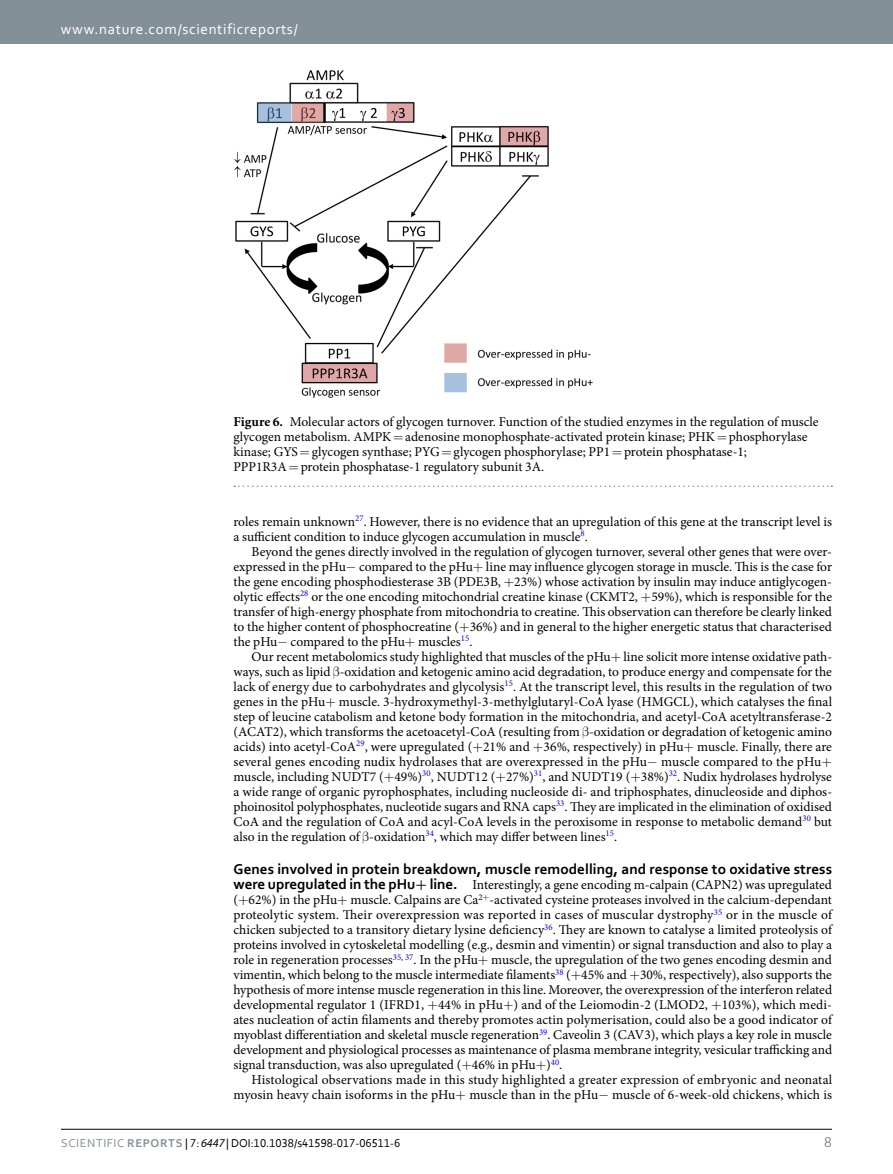
<style>
.page{position:relative;width:893px;height:1174px;background:#fff}
.page>*{position:absolute;margin:0;border:0;box-sizing:border-box;transform-origin:0 0}
.t1{font:15px "Corbel Bold 2";letter-spacing:.01em;color:#000}
.t2{font:15px "Corbel 2";letter-spacing:.045em;color:#fff}
.t3{font:15px "Corbel 2";color:#839097}
.t4{font:13.5px/15px "Minion Pro";color:#000}
.t5{font:12px "Corbel";color:#000}
.s1{font-weight:700}
.s2{font-family:"Corbel Bold 2";font-size:15px}
.s3{font-family:"Corbel 2";color:#839097}
.s4{font-family:"Corbel Bold 2";color:#839097}
.s5{font-family:"Myriad Pro";font-style:italic}
</style>
<div class="page">
<div style="left:0;top:0;width:893px;height:43px;background:#839097"></div>
<hr style="left:61px;top:1129px;width:771px;height:1px;background:#000">
<img style="left:234px;top:70px;width:359px;height:328px">
<svg style="left:234px;top:485px;width:598px;height:2px"></svg>
<p class="t2" style="left:61px;top:19px;width:238px">www.nature.com/scientificreports/</p>
<p class="t4" style="left:233px;top:414px;width:587px"><span class="s1">Figure 6.</span> Molecular actors of glycogen turnover. Function of the studied enzymes in the regulation of muscle glycogen metabolism. AMPK adenosine monophosphate-activated protein kinase; PHK phosphorylase kinase; GYS glycogen synthase; PYG glycogen phosphorylase; PP1 protein phosphatase-1;<br>PPP1R3A protein phosphatase-1 regulatory subunit 3A.</p>
<p class="t4" style="left:233px;top:514px;width:600px">roles remain unknown<sup>27</sup>. However, there is no evidence that an upregulation of this gene at the transcript level is a sufficient condition to induce glycogen accumulation in muscle<sup>8</sup>.</p>
<p class="t4" style="left:233px;top:544px;width:600px;text-align:justify;text-indent:18px">Beyond the genes directly involved in the regulation of glycogen turnover, several other genes that were over&shy;expressed in the pHu− compared to the pHu line may influence glycogen storage in muscle. This is the case for the gene encoding phosphodiesterase 3B (PDE3B, 23%) whose activation by insulin may induce antiglycogen&shy;olytic effects<sup>28</sup> or the one encoding mitochondrial creatine kinase (CKMT2, 59%), which is responsible for the transfer of high-energy phosphate from mitochondria to creatine. This observation can therefore be clearly linked to the higher content of phosphocreatine ( 36%) and in general to the higher energetic status that characterised the pHu− compared to the pHu muscles<sup>15</sup>.</p>
<p class="t4" style="left:233px;top:649px;width:600px;text-indent:18px">Our recent metabolomics study highlighted that muscles of the pHu line solicit more intense oxidative path&shy;ways, such as lipid -oxidation and ketogenic amino acid degradation, to produce energy and compensate for the lack of energy due to carbohydrates and glycolysis<sup>15</sup>. At the transcript level, this results in the regulation of two genes in the pHu muscle. 3-hydroxymethyl-3-methylglutaryl-CoA lyase (HMGCL), which catalyses the final step of leucine catabolism and ketone body formation in the mitochondria, and acetyl-CoA acetyltransferase-2 (ACAT2), which transforms the acetoacetyl-CoA (resulting from -oxidation or degradation of ketogenic amino acids) into acetyl-CoA<sup>29</sup>, were upregulated ( 21% and 36%, respectively) in pHu muscle. Finally, there are several genes encoding nudix hydrolases that are overexpressed in the pHu− muscle compared to the pHu muscle, including NUDT7 ( 49%)<sup>30</sup>, NUDT12 ( 27%)<sup>31</sup>, and NUDT19 ( 38%)<sup>32</sup>. Nudix hydrolases hydrolyse a wide range of organic pyrophosphates, including nucleoside di- and triphosphates, dinucleoside and diphos&shy;phoinositol polyphosphates, nucleotide sugars and RNA caps<sup>33</sup>. They are implicated in the elimination of oxidised CoA and the regulation of CoA and acyl-CoA levels in the peroxisome in response to metabolic demand<sup>30</sup> but also in the regulation of -oxidation<sup>34</sup>, which may differ between lines<sup>15</sup>.</p>
<p class="t1" style="left:233px;top:859px;width:600px">Genes involved in protein breakdown, muscle remodelling, and response to oxidative stress</p>
<p class="t4" style="left:233px;top:877px;width:600px;text-align:justify"><span class="s2">were upregulated in the pHu line.</span> Interestingly, a gene encoding m-calpain (CAPN2) was upregulated ( 62%) in the pHu muscle. Calpains are Ca<sup>2</sup> -activated cysteine proteases involved in the calcium-dependant proteolytic system. Their overexpression was reported in cases of muscular dystrophy<sup>35</sup> or in the muscle of chicken subjected to a transitory dietary lysine deficiency<sup>36</sup>. They are known to catalyse a limited proteolysis of proteins involved in cytoskeletal modelling (e.g., desmin and vimentin) or signal transduction and also to play a role in regeneration processes<sup>35</sup><sup>,</sup> <sup>37</sup>. In the pHu muscle, the upregulation of the two genes encoding desmin and vimentin, which belong to the muscle intermediate filaments<sup>38</sup> ( 45% and 30%, respectively), also supports the hypothesis of more intense muscle regeneration in this line. Moreover, the overexpression of the interferon related developmental regulator 1 (IFRD1, 44% in pHu ) and of the Leiomodin-2 (LMOD2, 103%), which medi&shy;ates nucleation of actin filaments and thereby promotes actin polymerisation, could also be a good indicator of myoblast differentiation and skeletal muscle regeneration<sup>39</sup>. Caveolin 3 (CAV3), which plays a key role in muscle development and physiological processes as maintenance of plasma membrane integrity, vesicular trafficking and signal transduction, was also upregulated ( 46% in pHu )<sup>40</sup>.</p>
<p class="t4" style="left:233px;top:1072px;width:600px;text-align:right">Histological observations made in this study highlighted a greater expression of embryonic and neonatal myosin heavy chain isoforms in the pHu muscle than in the pHu− muscle of 6-week-old chickens, which is</p>
<p class="t5" style="left:61px;top:1135px;width:341px"><span class="s3">Scientific</span> <span class="s4">REPOrTS</span> | 7: <span class="s5">6447</span> | DOI:10.1038/s41598-017-06511-6</p>
<p class="t3" style="left:824px;top:1132px;width:9px">8</p>
</div>
